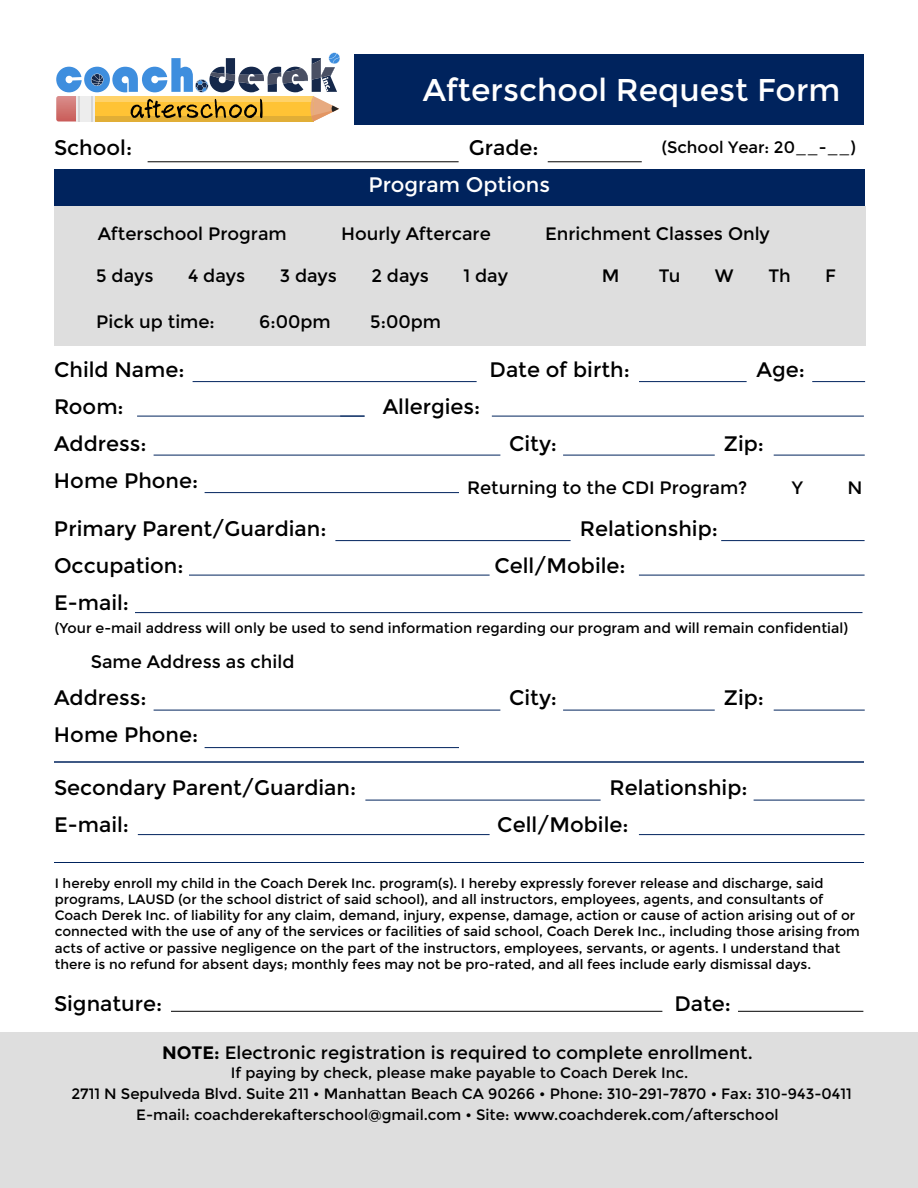
<style>
.page{position:relative;width:918px;height:1188px;background:#fff}
.page>*{position:absolute;margin:0;border:0;box-sizing:border-box;transform-origin:0 0}
.t1{font:31.5px "Montserrat";color:#fff}
.t2{font:21px "Montserrat";color:#000}
.t3{font:21px "Montserrat";color:#fff}
.t4{font:18px "Montserrat";color:#000}
.t5{font:16.5px "Montserrat";color:#000}
.t6{font:15px/21px "Montserrat";color:#000;text-align:center}
.t7{font:14.25px "Montserrat";color:#000}
.t8{font:13.5px/16.2px "Montserrat";color:#000}
.s1{font-weight:700}
</style>
<div class="page">
<div style="left:0;top:1032px;width:918px;height:156px;background:#dedede"></div>
<hr style="left:171px;top:1011px;width:491px;height:1px;background:#000">
<hr style="left:738px;top:1011px;width:125px;height:1px;background:#000">
<hr style="left:54px;top:862px;width:810px;height:1px;background:#00235d">
<hr style="left:54px;top:761px;width:810px;height:2px;background:#00235d">
<hr style="left:365px;top:800px;width:236px;height:1px;background:#00235d">
<hr style="left:754px;top:800px;width:111px;height:1px;background:#00235d">
<hr style="left:639px;top:834px;width:226px;height:1px;background:#00235d">
<hr style="left:138px;top:834px;width:352px;height:1px;background:#00235d">
<hr style="left:193px;top:381px;width:284px;height:1px;background:#00235d">
<hr style="left:639px;top:381px;width:108px;height:1px;background:#00235d">
<hr style="left:812px;top:381px;width:53px;height:1px;background:#00235d">
<hr style="left:492px;top:416px;width:372px;height:1px;background:#00235d">
<hr style="left:137px;top:416px;width:228px;height:1px;background:#00235d">
<hr style="left:154px;top:455px;width:346px;height:1px;background:#00235d">
<hr style="left:563px;top:455px;width:152px;height:1px;background:#00235d">
<hr style="left:774px;top:455px;width:91px;height:1px;background:#00235d">
<hr style="left:205px;top:492px;width:254px;height:1px;background:#00235d">
<hr style="left:335px;top:540px;width:236px;height:1px;background:#00235d">
<hr style="left:721px;top:540px;width:144px;height:1px;background:#00235d">
<hr style="left:639px;top:575px;width:226px;height:1px;background:#00235d">
<hr style="left:189px;top:575px;width:301px;height:1px;background:#00235d">
<hr style="left:135px;top:612px;width:727px;height:1px;background:#00235d">
<hr style="left:154px;top:710px;width:346px;height:1px;background:#00235d">
<hr style="left:563px;top:710px;width:152px;height:1px;background:#00235d">
<hr style="left:774px;top:710px;width:91px;height:1px;background:#00235d">
<hr style="left:205px;top:747px;width:254px;height:1px;background:#00235d">
<div style="left:54px;top:207px;width:811px;height:139px;background:#dedede"></div>
<div style="left:54px;top:169px;width:810px;height:37px;background:#00235d"></div>
<svg style="left:56px;top:53px;width:284px;height:69px"></svg>
<hr style="left:148px;top:161px;width:311px;height:1px;background:#000">
<hr style="left:548px;top:161px;width:94px;height:1px;background:#000">
<div style="left:355px;top:54px;width:509px;height:70px;background:#00235d"></div>
<h1 class="t1" style="left:423px;top:72px;width:419px">Afterschool Request Form</h1>
<h2 class="t2" style="left:54px;top:135px;width:80px">School:</h2>
<h2 class="t2" style="left:469px;top:135px;width:71px">Grade:</h2>
<p class="t5" style="left:662px;top:138px;width:196px">(School Year: 20__-__)</p>
<h2 class="t3" style="left:368px;top:173px;width:183px">Program Options</h2>
<h3 class="t4" style="left:98px;top:223px;width:191px">Afterschool Program</h3>
<h3 class="t4" style="left:341px;top:223px;width:151px">Hourly Aftercare</h3>
<h3 class="t4" style="left:545px;top:223px;width:226px">Enrichment Classes Only</h3>
<h3 class="t4" style="left:96px;top:265px;width:59px">5 days</h3>
<h3 class="t4" style="left:188px;top:265px;width:59px">4 days</h3>
<h3 class="t4" style="left:280px;top:265px;width:59px">3 days</h3>
<h3 class="t4" style="left:371px;top:265px;width:59px">2 days</h3>
<h3 class="t4" style="left:463px;top:265px;width:46px">1 day</h3>
<h3 class="t4" style="left:602px;top:265px;width:19px">M</h3>
<h3 class="t4" style="left:659px;top:265px;width:23px">Tu</h3>
<h3 class="t4" style="left:715px;top:265px;width:20px">W</h3>
<h3 class="t4" style="left:768px;top:265px;width:24px">Th</h3>
<h3 class="t4" style="left:825px;top:265px;width:12px">F</h3>
<h3 class="t4" style="left:96px;top:311px;width:120px">Pick up time:</h3>
<h3 class="t4" style="left:259px;top:311px;width:73px">6:00pm</h3>
<h3 class="t4" style="left:370px;top:311px;width:72px">5:00pm</h3>
<h2 class="t2" style="left:54px;top:357px;width:132px">Child Name:</h2>
<h2 class="t2" style="left:490px;top:357px;width:142px">Date of birth:</h2>
<h2 class="t2" style="left:756px;top:357px;width:50px">Age:</h2>
<h2 class="t2" style="left:54px;top:394px;width:71px">Room:</h2>
<h2 class="t2" style="left:383px;top:394px;width:99px">Allergies:</h2>
<h2 class="t2" style="left:54px;top:432px;width:94px">Address:</h2>
<h2 class="t2" style="left:509px;top:432px;width:49px">City:</h2>
<h2 class="t2" style="left:724px;top:432px;width:42px">Zip:</h2>
<h2 class="t2" style="left:54px;top:469px;width:146px">Home Phone:</h2>
<h2 class="t2" style="left:54px;top:516px;width:274px">Primary Parent/Guardian:</h2>
<h2 class="t2" style="left:580px;top:516px;width:140px">Relationship:</h2>
<h2 class="t2" style="left:54px;top:553px;width:131px">Occupation:</h2>
<h2 class="t2" style="left:494px;top:553px;width:133px">Cell/Mobile:</h2>
<h2 class="t2" style="left:54px;top:591px;width:77px">E-mail:</h2>
<p class="t7" style="left:55px;top:620px;width:795px">(Your e-mail address will only be used to send information regarding our program and will remain confidential)</p>
<h3 class="t4" style="left:91px;top:651px;width:205px">Same Address as child</h3>
<h2 class="t2" style="left:54px;top:686px;width:94px">Address:</h2>
<h2 class="t2" style="left:509px;top:686px;width:49px">City:</h2>
<h2 class="t2" style="left:724px;top:686px;width:42px">Zip:</h2>
<h2 class="t2" style="left:54px;top:723px;width:146px">Home Phone:</h2>
<h3 class="t4" style="left:467px;top:477px;width:282px">Returning to the CDI Program?</h3>
<h3 class="t4" style="left:792px;top:477px;width:13px">Y</h3>
<h3 class="t4" style="left:847px;top:477px;width:17px">N</h3>
<h2 class="t2" style="left:54px;top:776px;width:304px">Secondary Parent/Guardian:</h2>
<h2 class="t2" style="left:609px;top:776px;width:140px">Relationship:</h2>
<h2 class="t2" style="left:54px;top:813px;width:77px">E-mail:</h2>
<h2 class="t2" style="left:497px;top:813px;width:133px">Cell/Mobile:</h2>
<p class="t8" style="left:55px;top:875px;width:807px">I hereby enroll my child in the Coach Derek Inc. program(s). I hereby expressly forever release and discharge, said programs, LAUSD (or the school district of said school), and all instructors, employees, agents, and consultants of Coach Derek Inc. of liability for any claim, demand, injury, expense, damage, action or cause of action arising out of or connected with the use of any of the services or facilities of said school, Coach Derek Inc., including those arising from acts of active or passive negligence on the part of the instructors, employees, servants, or agents. I understand that there is no refund for absent days; monthly fees may not be pro-rated, and all fees include early dismissal days.</p>
<h2 class="t2" style="left:54px;top:991px;width:110px">Signature:</h2>
<h2 class="t2" style="left:674px;top:991px;width:58px">Date:</h2>
<h3 class="t4" style="left:162px;top:1042px;width:592px"><span class="s1">NOTE:</span> Electronic registration is required to complete enrollment.</h3>
<p class="t6" style="left:71px;top:1062px;width:782px">If paying by check, please make payable to Coach Derek Inc.<br>2711 N Sepulveda Blvd. Suite 211 • Manhattan Beach CA 90266 • Phone: 310-291-7870 • Fax: 310-943-0411<br>E-mail: coachderekafterschool@gmail.com • Site: www.coachderek.com/afterschool</p>
</div>
